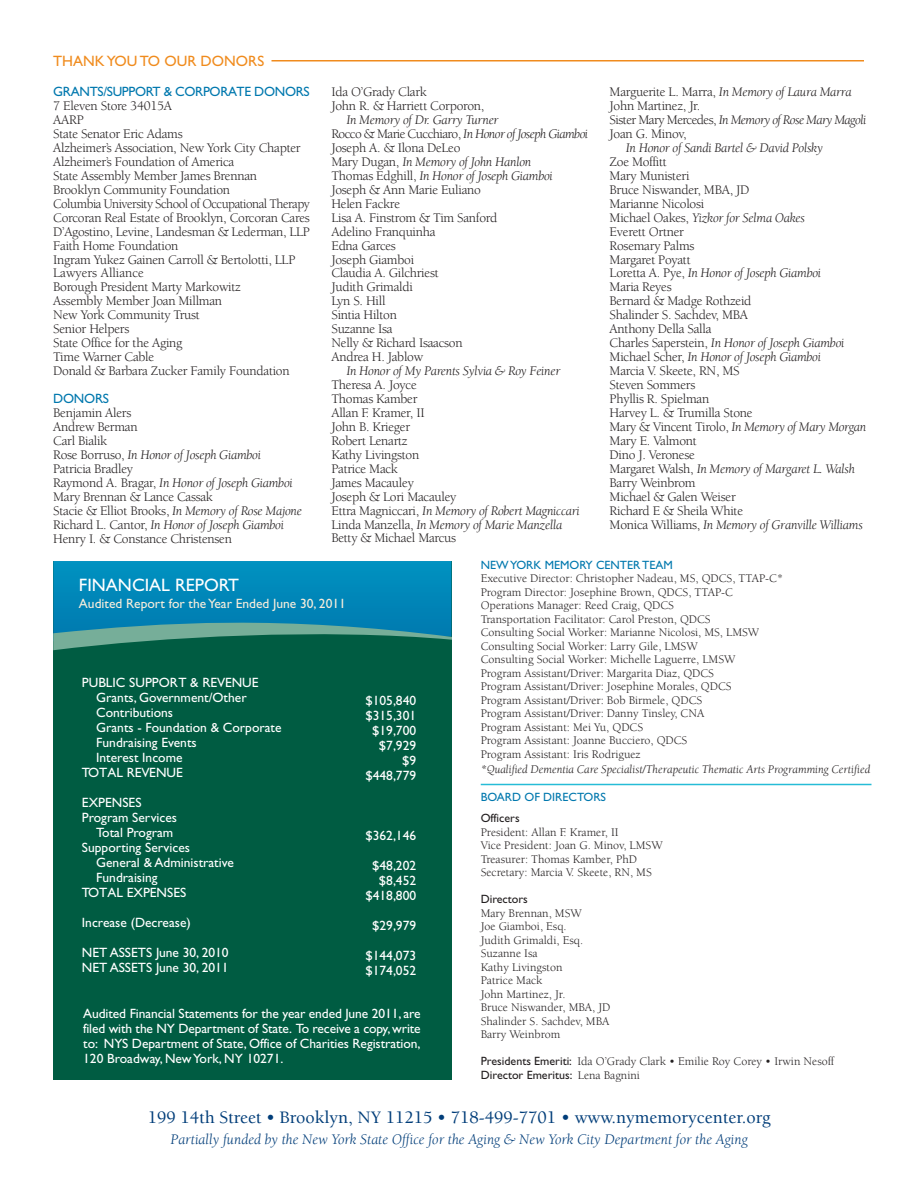
<style>
.page{position:relative;width:918px;height:1188px;background:#fff}
.page>*{position:absolute;margin:0;border:0;box-sizing:border-box;transform-origin:0 0}
.t1{font:500 18px "Berkeley";color:#003d79}
.t2{font:18px "Gill Sans Std";color:#fff}
.t3{font:italic 15px "Berkeley";color:#003d79}
.t4{font:15px "Gill Sans Std";color:#f08b1d}
.t5{font:13.5px/14px "Berkeley";letter-spacing:-.02em;color:#231f20}
.t6{font:13.5px/15px "Gill Sans Std";color:#fff}
.t7{font:italic 13.5px "Berkeley";letter-spacing:-.02em;color:#231f20}
.t8{font:13.5px "Gill Sans Std";color:#f5ecdb}
.t9{font:13.5px "Gill Sans Std";letter-spacing:-.025em;color:#0078ae}
.t10{font:12px/13.5px "Berkeley";color:#231f20}
.t11{font:italic 12px "Berkeley";letter-spacing:-.005em;color:#231f20}
.t12{font:12px "Gill Sans Std";color:#231f20}
.t13{font:12px "Gill Sans Std";color:#0078ae}
.s1{font-style:italic}
.s2{font-family:"Gill Sans Std"}
.s3{font-family:"Berkeley"}
</style>
<div class="page">
<div style="left:53px;top:561px;width:399px;height:519px;background:#005c42"></div>
<svg style="left:53px;top:561px;width:399px;height:89px;background:#0f86a5"></svg>
<hr style="left:481px;top:784px;width:391px;height:1px;background:#26bcd7">
<hr style="left:272px;top:60px;width:592px;height:2px;background:#f08b1d">
<p class="t4" style="left:53px;top:55px;width:212px">THANK YOU TO OUR DONORS</p>
<p class="t9" style="left:53px;top:86px;width:258px">GRANTS/SUPPORT &amp; CORPORATE DONORS</p>
<p class="t5" style="left:53px;top:100px;width:258px">7 Eleven Store 34015A<br>AARP<br>State Senator Eric Adams<br>Alzheimer’s Association, New York City Chapter<br>Alzheimer’s Foundation of America<br>State Assembly Member James Brennan<br>Brooklyn Community Foundation<br>Columbia University School of Occupational Therapy<br>Corcoran Real Estate of Brooklyn, Corcoran Cares<br>D’Agostino, Levine, Landesman &amp; Lederman, LLP<br>Faith Home Foundation<br>Ingram Yukez Gainen Carroll &amp; Bertolotti, LLP<br>Lawyers Alliance<br>Borough President Marty Markowitz<br>Assembly Member Joan Millman<br>New York Community Trust<br>Senior Helpers<br>State Office for the Aging<br>Time Warner Cable<br>Donald &amp; Barbara Zucker Family Foundation</p>
<p class="t9" style="left:53px;top:393px;width:57px">DONORS</p>
<p class="t5" style="left:53px;top:407px;width:250px">Benjamin Alers<br>Andrew Berman<br>Carl Bialik<br>Rose Borruso, <span class="s1">In Honor of Joseph Giamboi<br></span>Patricia Bradley<br>Raymond A. Bragar, <span class="s1">In Honor of Joseph Giamboi<br></span>Mary Brennan &amp; Lance Cassak<br>Stacie &amp; Elliot Brooks, <span class="s1">In Memory of Rose Majone<br></span>Richard L. Cantor, <span class="s1">In Honor of Joseph Giamboi<br></span>Henry I. &amp; Constance Christensen</p>
<p class="t5" style="left:331px;top:86px;width:154px">Ida O’Grady Clark<br>John R. &amp; Harriett Corporon,</p>
<p class="t5" style="left:331px;top:114px;width:258px;text-indent:15px"><span class="s1">In Memory of Dr. Garry Turner<br></span>Rocco &amp; Marie Cucchiaro, <span class="s1">In Honor of Joseph Giamboi<br></span>Joseph A. &amp; Ilona DeLeo<br>Mary Dugan, <span class="s1">In Memory of John Hanlon<br></span>Thomas Edghill, <span class="s1">In Honor of Joseph Giamboi<br></span>Joseph &amp; Ann Marie Euliano<br>Helen Fackre<br>Lisa A. Finstrom &amp; Tim Sanford<br>Adelino Franquinha<br>Edna Garces<br>Joseph Giamboi<br>Claudia A. Gilchriest<br>Judith Grimaldi<br>Lyn S. Hill<br>Sintia Hilton<br>Suzanne Isa<br>Nelly &amp; Richard Isaacson<br>Andrea H. Jablow</p>
<p class="t7" style="left:346px;top:366px;width:216px">In Honor of My Parents Sylvia &amp; Roy Feiner</p>
<p class="t5" style="left:331px;top:379px;width:250px">Theresa A. Joyce<br>Thomas Kamber<br>Allan F. Kramer, II<br>John B. Krieger<br>Robert Lenartz<br>Kathy Livingston<br>Patrice Mack<br>James Macauley<br>Joseph &amp; Lori Macauley<br>Ettra Magniccari, <span class="s1">In Memory of Robert Magniccari<br></span>Linda Manzella, <span class="s1">In Memory of Marie Manzella<br></span>Betty &amp; Michael Marcus</p>
<p class="t5" style="left:610px;top:86px;width:258px">Marguerite L. Marra, <span class="s1">In Memory of Laura Marra<br></span>John Martinez, Jr.<br>Sister Mary Mercedes, <span class="s1">In Memory of Rose Mary Magoli<br></span>Joan G. Minov,</p>
<p class="t7" style="left:626px;top:142px;width:199px">In Honor of Sandi Bartel &amp; David Polsky</p>
<p class="t5" style="left:610px;top:156px;width:258px">Zoe Moffitt<br>Mary Munisteri<br>Bruce Niswander, MBA, JD<br>Marianne Nicolosi<br>Michael Oakes, <span class="s1">Yizkor for Selma Oakes<br></span>Everett Ortner<br>Rosemary Palms<br>Margaret Poyatt<br>Loretta A. Pye, <span class="s1">In Honor of Joseph Giamboi<br></span>Maria Reyes<br>Bernard &amp; Madge Rothzeid<br>Shalinder S. Sachdev, MBA<br>Anthony Della Salla<br>Charles Saperstein, <span class="s1">In Honor of Joseph Giamboi<br></span>Michael Scher, <span class="s1">In Honor of Joseph Giamboi<br></span>Marcia V. Skeete, RN, MS<br>Steven Sommers<br>Phyllis R. Spielman<br>Harvey L. &amp; Trumilla Stone<br>Mary &amp; Vincent Tirolo, <span class="s1">In Memory of Mary Morgan<br></span>Mary E. Valmont<br>Dino J. Veronese<br>Margaret Walsh, <span class="s1">In Memory of Margaret L. Walsh<br></span>Barry Weinbrom<br>Michael &amp; Galen Weiser<br>Richard E &amp; Sheila White<br>Monica Williams, <span class="s1">In Memory of Granville Williams</span></p>
<h1 class="t2" style="left:79px;top:578px;width:162px">FINANCIAL REPORT</h1>
<p class="t8" style="left:79px;top:598px;width:269px">Audited Report for the Year Ended June 30, 2011</p>
<p class="t6" style="left:82px;top:676px;width:178px">PUBLIC SUPPORT &amp; REVENUE</p>
<p class="t6" style="left:96px;top:691px;width:152px">Grants, Government/Other</p>
<p class="t6" style="left:96px;top:706px;width:78px">Contributions</p>
<p class="t6" style="left:96px;top:721px;width:187px">Grants - Foundation &amp; Corporate</p>
<p class="t6" style="left:96px;top:736px;width:102px">Fundraising Events</p>
<p class="t6" style="left:96px;top:751px;width:88px">Interest Income</p>
<p class="t6" style="left:82px;top:766px;width:102px">TOTAL REVENUE</p>
<p class="t6" style="left:82px;top:796px;width:61px">EXPENSES</p>
<p class="t6" style="left:82px;top:811px;width:97px">Program Services</p>
<p class="t6" style="left:96px;top:826px;width:79px">Total Program</p>
<p class="t6" style="left:82px;top:841px;width:110px">Supporting Services</p>
<p class="t6" style="left:96px;top:856px;width:139px">General &amp; Administrative</p>
<p class="t6" style="left:96px;top:871px;width:63px">Fundraising</p>
<p class="t6" style="left:82px;top:886px;width:106px">TOTAL EXPENSES</p>
<p class="t6" style="left:82px;top:916px;width:110px">Increase (Decrease)</p>
<p class="t6" style="left:82px;top:946px;width:148px">NET ASSETS June 30, 2010<br>NET ASSETS June 30, 2011</p>
<p class="t6" style="left:83px;top:1007px;width:339px;text-align:justify">Audited Financial Statements for the year ended June 2011, are filed with the NY Department of State. To receive a copy, write to: NYS Department of State, Office of Charities Registration, 120 Broadway, New York, NY 10271.</p>
<p class="t6" style="left:365px;top:694px;width:52px;text-align:right">$105,840 $315,301 $19,700 $7,929 $9 $448,779</p>
<p class="t6" style="left:365px;top:829px;width:52px">$362,146</p>
<p class="t6" style="left:365px;top:859px;width:52px;text-align:right">$48,202 $8,452 $418,800</p>
<p class="t6" style="left:372px;top:919px;width:46px">$29,979</p>
<p class="t6" style="left:365px;top:949px;width:52px">$144,073 $174,052</p>
<p class="t13" style="left:481px;top:560px;width:194px">NEW YORK MEMORY CENTER TEAM</p>
<p class="t10" style="left:481px;top:573px;width:304px">Executive Director: Christopher Nadeau, MS, QDCS, TTAP-C* Program Director: Josephine Brown, QDCS, TTAP-C Operations Manager: Reed Craig, QDCS<br>Transportation Facilitator: Carol Preston, QDCS<br>Consulting Social Worker: Marianne Nicolosi, MS, LMSW Consulting Social Worker: Larry Gile, LMSW<br>Consulting Social Worker: Michelle Laguerre, LMSW<br>Program Assistant/Driver: Margarita Diaz, QDCS<br>Program Assistant/Driver: Josephine Morales, QDCS<br>Program Assistant/Driver: Bob Birmele, QDCS<br>Program Assistant/Driver: Danny Tinsley, CNA<br>Program Assistant: Mei Yu, QDCS<br>Program Assistant: Joanne Bucciero, QDCS<br>Program Assistant: Iris Rodriguez</p>
<p class="t11" style="left:481px;top:764px;width:391px">*Qualified Dementia Care Specialist/Therapeutic Thematic Arts Programming Certified</p>
<p class="t13" style="left:481px;top:793px;width:127px">BOARD OF DIRECTORS</p>
<p class="t12" style="left:481px;top:814px;width:40px">Officers</p>
<p class="t10" style="left:481px;top:827px;width:183px">President: Allan F. Kramer, II<br>Vice President: Joan G. Minov, LMSW Treasurer: Thomas Kamber, PhD Secretary: Marcia V. Skeete, RN, MS</p>
<p class="t12" style="left:481px;top:895px;width:49px">Directors</p>
<p class="t10" style="left:481px;top:908px;width:131px">Mary Brennan, MSW<br>Joe Giamboi, Esq.<br>Judith Grimaldi, Esq.<br>Suzanne Isa<br>Kathy Livingston<br>Patrice Mack<br>John Martinez, Jr.<br>Bruce Niswander, MBA, JD<br>Shalinder S. Sachdev, MBA<br>Barry Weinbrom</p>
<p class="t10" style="left:481px;top:1056px;width:355px"><span class="s2">Presidents Emeriti:</span> Ida O’Grady Clark • Emilie Roy Corey • Irwin Nesoff</p>
<p class="t12" style="left:481px;top:1070px;width:161px">Director Emeritus: <span class="s3">Lena Bagnini</span></p>
<h1 class="t1" style="left:148px;top:1111px;width:625px">199 14th Street • Brooklyn, NY 11215 • 718-499-7701 • www.nymemorycenter.org</h1>
<p class="t3" style="left:171px;top:1134px;width:579px">Partially funded by the New York State Office for the Aging &amp; New York City Department for the Aging</p>
</div>
